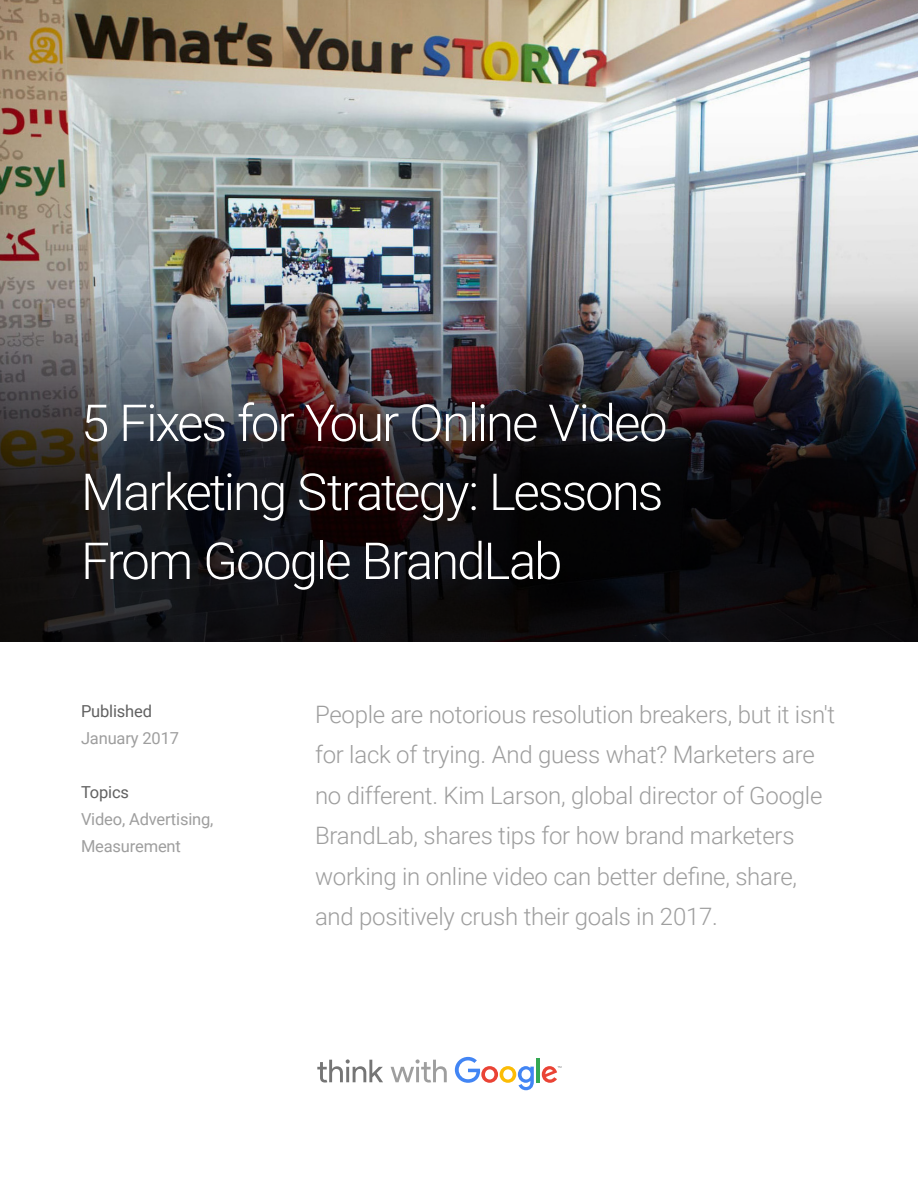
<style>
.page{position:relative;width:918px;height:1188px;background:#fff}
.page>*{position:absolute;margin:0;border:0;box-sizing:border-box;transform-origin:0 0}
.t1{font:300 51px/69px "Roboto";letter-spacing:-.04em;color:#fff;text-align:justify}
.t2{font:300 24px/40.5px "Roboto";letter-spacing:-.01em;color:#9e9e9e}
.t3{font:16.5px/27px "Roboto";letter-spacing:-.01em;color:#9e9e9e}
.t4{font:16.5px "Roboto";letter-spacing:-.01em;color:#616161}
</style>
<div class="page">
<img style="left:0;top:0;width:918px;height:288px">
<img style="left:0;top:288px;width:918px;height:354px">
<svg style="left:317px;top:1059px;width:66px;height:24px"></svg>
<svg style="left:391px;top:1059px;width:56px;height:24px"></svg>
<svg style="left:455px;top:1057px;width:79px;height:33px"></svg>
<hr style="left:536px;top:1058px;width:4px;height:24px;background:#34a853">
<svg style="left:542px;top:1066px;width:19px;height:17px"></svg>
<h1 class="t1" style="left:81px;top:386px;width:588px">5 Fixes for Your Online Video Marketing Strategy: Lessons From Google BrandLab</h1>
<p class="t4" style="left:81px;top:700px;width:73px">Published</p>
<p class="t3" style="left:81px;top:724px;width:100px">January 2017</p>
<p class="t4" style="left:81px;top:781px;width:50px">Topics</p>
<p class="t3" style="left:81px;top:805px;width:134px">Video, Advertising,<br>Measurement</p>
<p class="t2" style="left:315px;top:693px;width:522px">People are notorious resolution breakers, but it isn't for lack of trying. And guess what? Marketers are no different. Kim Larson, global director of Google BrandLab, shares tips for how brand marketers working in online video can better define, share, and positively crush their goals in 2017.</p>
</div>
